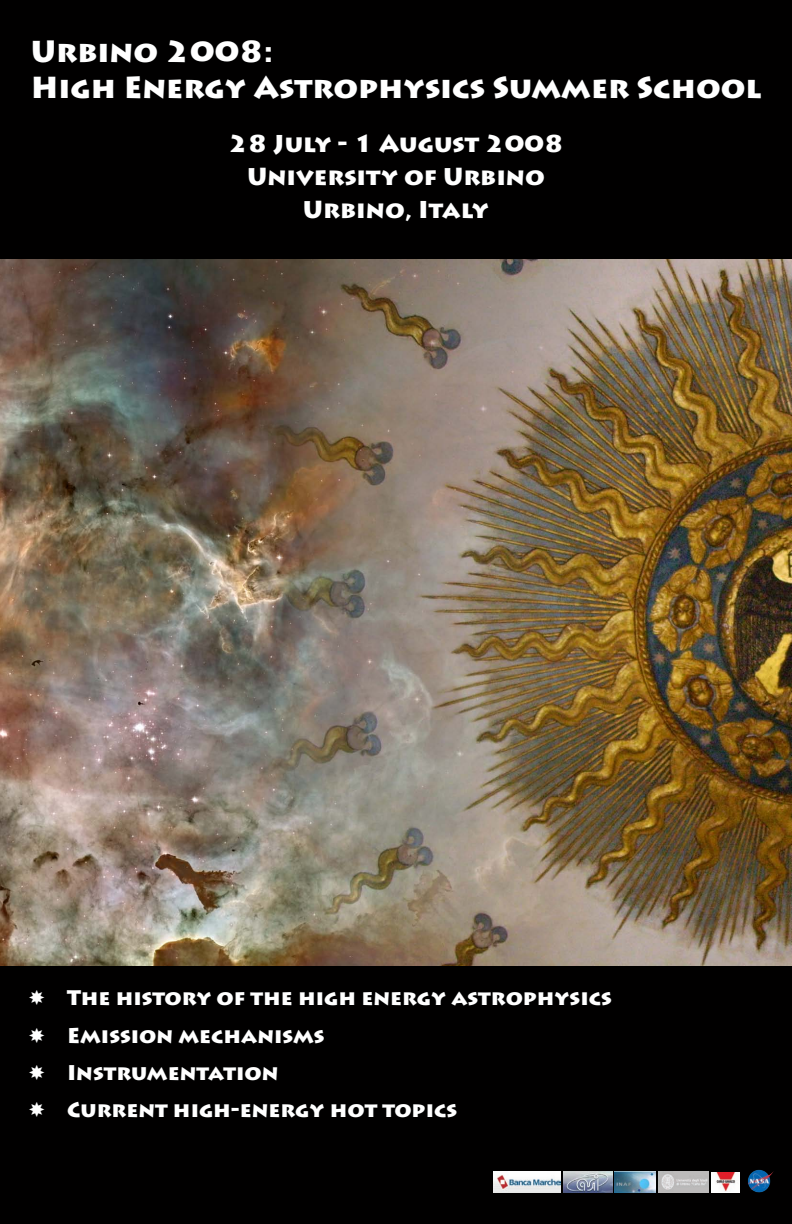
<style>
.page{position:relative;width:792px;height:1224px;background:#fff}
.page>*{position:absolute;margin:0;border:0;box-sizing:border-box;transform-origin:0 0}
.t1{font:900 30px/36px "Lithos Pro";color:#fff}
.t2{font:900 24px "Lithos Pro";color:#fff}
.t3{font:900 21px/37.3px "Lithos Pro";color:#fff}
</style>
<div class="page">
<img style="left:0;top:259px;width:792px;height:707px">
<div style="left:0;top:0;width:792px;height:259px;background:#010000"></div>
<div style="left:0;top:966px;width:792px;height:258px;background:#010000"></div>
<img style="left:748px;top:1170px;width:26px;height:23px">
<img style="left:563px;top:1172px;width:50px;height:20px">
<img style="left:615px;top:1172px;width:41px;height:20px">
<img style="left:658px;top:1172px;width:50px;height:20px">
<img style="left:494px;top:1172px;width:67px;height:20px">
<svg style="left:712px;top:1172px;width:28px;height:20px"></svg>
<img style="left:712px;top:1173px;width:28px;height:18px">
<h1 class="t1" style="left:31px;top:35px;width:732px">Urbino 2008:<br>High Energy Astrophysics Summer School</h1>
<p class="t2" style="left:228px;top:129px;width:337px">28 July - 1 August 2008</p>
<p class="t2" style="left:247px;top:162px;width:299px">University of Urbino</p>
<p class="t2" style="left:303px;top:195px;width:188px">Urbino, Italy</p>
<p class="t3" style="left:67px;top:980px;width:546px">The history of the high energy astrophysics<br>Emission mechanisms<br>Instrumentation<br>Current high-energy hot topics</p>
</div>
